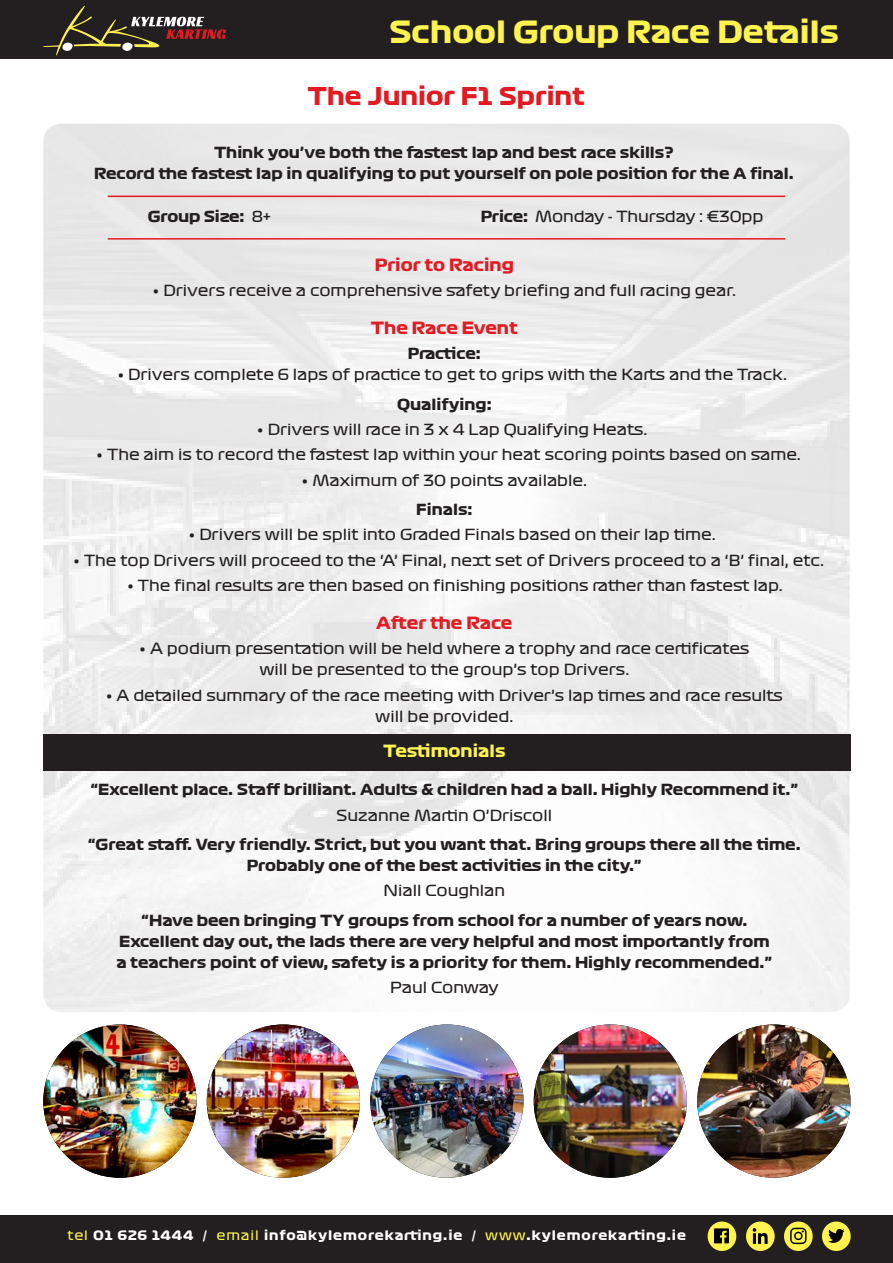
<style>
.page{position:relative;width:893px;height:1263px;background:#fff}
.page>*{position:absolute;margin:0;border:0;box-sizing:border-box;transform-origin:0 0}
.t1{font:30px "Formula 1 Display Bold";color:#fff34f}
.t2{font:24px "Formula 1 Display Bold";color:#e21a21}
.t3{font:16.5px "Formula 1 Display Bold";color:#e21a21}
.t4{font:16.5px "Formula 1 Display Bold";color:#fff34f}
.t5{font:15px "Formula 1 Display Regular";color:#231f20}
.t6{font:15px "Formula 1 Display Bold";color:#231f20}
.t7{font:15px "Formula 1 Display Bold";letter-spacing:-.02em;color:#231f20}
.t8{font:12.75px "Formula 1 Display Bold";letter-spacing:.07em;color:#fff}
.s1{font-family:"Formula 1 Display Regular"}
.s2{font-family:"Formula 1 Display Bold"}
.s3{font-family:"Formula 1 Display Regular";color:#fff34f}
</style>
<div class="page">
<div style="left:0;top:0;width:893px;height:59px;background:#231f20"></div>
<svg style="left:43px;top:5px;width:183px;height:50px"></svg>
<div style="left:0;top:1216px;width:893px;height:47px;background:#231f20"></div>
<div style="left:708px;top:1221px;width:28px;height:30px;background:#fff34f;border-radius:50%"></div>
<div style="left:746px;top:1221px;width:29px;height:30px;background:#fff34f;border-radius:50%"></div>
<svg style="left:784px;top:1221px;width:29px;height:30px"></svg>
<div style="left:822px;top:1221px;width:29px;height:30px;background:#fff34f;border-radius:50%"></div>
<svg style="left:714px;top:1228px;width:15px;height:15px"></svg>
<svg style="left:753px;top:1228px;width:15px;height:16px"></svg>
<svg style="left:790px;top:1228px;width:17px;height:16px"></svg>
<svg style="left:828px;top:1229px;width:17px;height:14px"></svg>
<img style="left:43px;top:124px;width:807px;height:888px">
<hr style="left:108px;top:196px;width:677px;height:1px;background:#e21a21">
<hr style="left:108px;top:238px;width:677px;height:2px;background:#e21a21">
<img style="left:43px;top:1024px;width:153px;height:154px;border-radius:77px">
<img style="left:207px;top:1024px;width:153px;height:154px;border-radius:77px">
<img style="left:370px;top:1024px;width:153px;height:154px;border-radius:77px">
<img style="left:534px;top:1024px;width:153px;height:154px;border-radius:77px">
<img style="left:697px;top:1024px;width:153px;height:154px;border-radius:77px">
<div style="left:43px;top:735px;width:808px;height:36px;background:#231f20"></div>
<p class="t1" style="left:389px;top:12px;width:451px">School Group Race Details</p>
<p class="t2" style="left:308px;top:81px;width:279px">The Junior F1 Sprint</p>
<p class="t6" style="left:214px;top:142px;width:461px">Think you’ve both the fastest lap and best race skills?</p>
<p class="t6" style="left:94px;top:163px;width:701px">Record the fastest lap in qualifying to put yourself on pole position for the A final.</p>
<p class="t6" style="left:148px;top:207px;width:125px">Group Size: <span class="s1">8+</span></p>
<p class="t5" style="left:481px;top:207px;width:284px"><span class="s2">Price:</span> Monday - Thursday : €30pp</p>
<p class="t3" style="left:375px;top:254px;width:141px">Prior to Racing</p>
<p class="t5" style="left:153px;top:281px;width:585px">• Drivers receive a comprehensive safety briefing and full racing gear.</p>
<p class="t3" style="left:371px;top:317px;width:149px">The Race Event</p>
<p class="t7" style="left:408px;top:344px;width:74px">Practice:</p>
<p class="t5" style="left:117px;top:365px;width:671px">• Drivers complete 6 laps of practice to get to grips with the Karts and the Track.</p>
<p class="t6" style="left:397px;top:395px;width:96px">Qualifying:</p>
<p class="t5" style="left:257px;top:420px;width:392px">• Drivers will race in 3 x 4 Lap Qualifying Heats.</p>
<p class="t5" style="left:96px;top:445px;width:706px">• The aim is to record the fastest lap within your heat scoring points based on same.</p>
<p class="t5" style="left:302px;top:470px;width:287px">• Maximum of 30 points available.</p>
<p class="t6" style="left:416px;top:500px;width:58px">Finals:</p>
<p class="t5" style="left:189px;top:525px;width:529px">• Drivers will be split into Graded Finals based on their lap time.</p>
<p class="t5" style="left:73px;top:550px;width:752px">• The top Drivers will proceed to the ‘A’ Final, next set of Drivers proceed to a ‘B’ final, etc.</p>
<p class="t5" style="left:127px;top:576px;width:657px">• The final results are then based on finishing positions rather than fastest lap.</p>
<p class="t3" style="left:376px;top:612px;width:138px">After the Race</p>
<p class="t5" style="left:139px;top:639px;width:612px">• A podium presentation will be held where a trophy and race certificates</p>
<p class="t5" style="left:259px;top:660px;width:371px">will be presented to the group’s top Drivers.</p>
<p class="t5" style="left:106px;top:685px;width:679px">• A detailed summary of the race meeting with Driver’s lap times and race results</p>
<p class="t5" style="left:375px;top:706px;width:140px">will be provided.</p>
<p class="t4" style="left:383px;top:741px;width:124px">Testimonials</p>
<p class="t6" style="left:90px;top:780px;width:709px">“Excellent place. Staff brilliant. Adults &amp; children had a ball. Highly Recommend it.”</p>
<p class="t5" style="left:337px;top:805px;width:217px">Suzanne Martin O’Driscoll</p>
<p class="t6" style="left:88px;top:835px;width:714px">“Great staff. Very friendly. Strict, but you want that. Bring groups there all the time.</p>
<p class="t6" style="left:247px;top:856px;width:396px">Probably one of the best activities in the city.”</p>
<p class="t5" style="left:384px;top:881px;width:123px">Niall Coughlan</p>
<p class="t6" style="left:141px;top:911px;width:608px">“Have been bringing TY groups from school for a number of years now.</p>
<p class="t6" style="left:119px;top:932px;width:652px">Excellent day out, the lads there are very helpful and most importantly from</p>
<p class="t6" style="left:116px;top:953px;width:657px">a teachers point of view, safety is a priority for them. Highly recommended.”</p>
<p class="t5" style="left:390px;top:978px;width:110px">Paul Conway</p>
<p class="t8" style="left:67px;top:1226px;width:620px"><span class="s3">tel</span> 01 626 1444 <span class="s1">/</span> <span class="s3">email</span> info@kylemorekarting.ie <span class="s1">/</span> <span class="s3">www</span>.kylemorekarting.ie</p>
</div>
